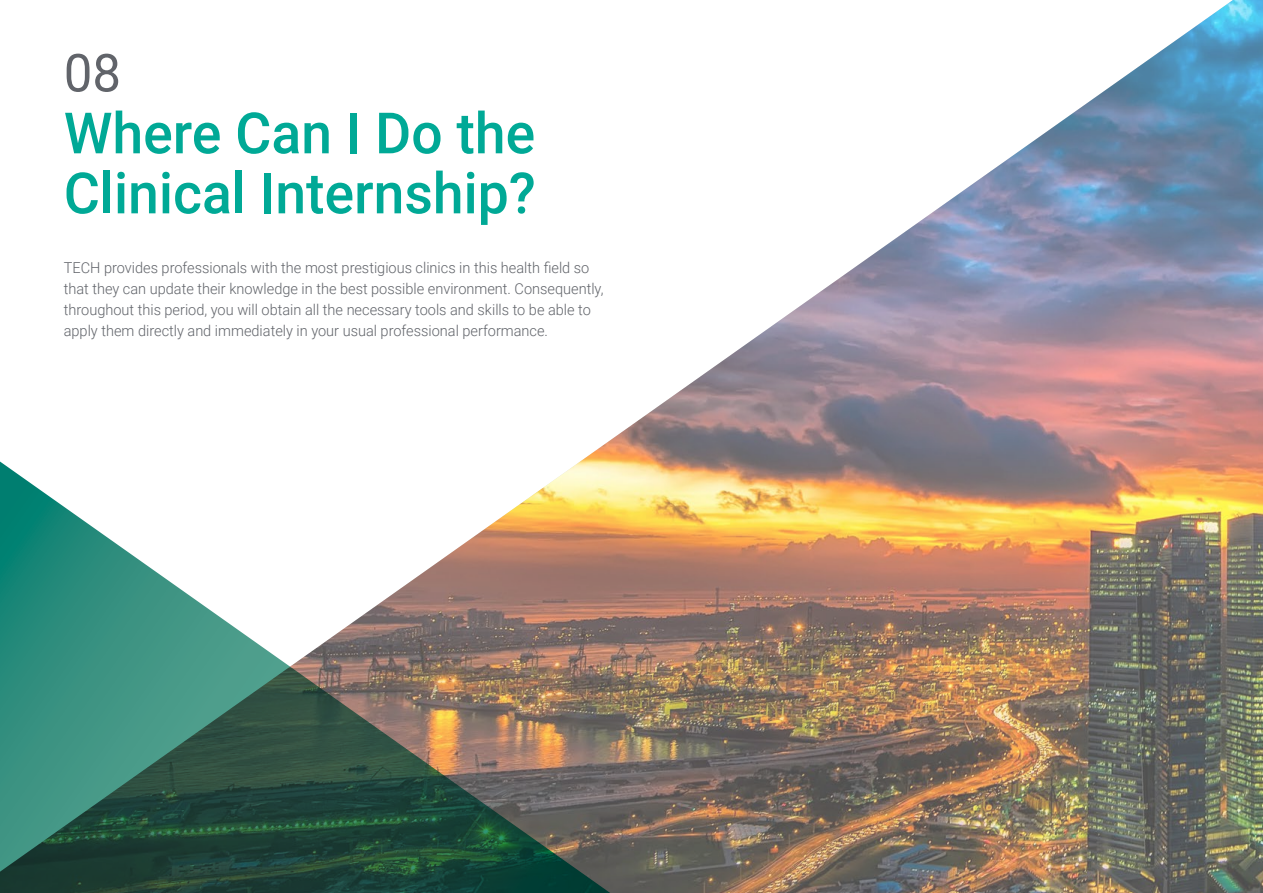
<style>
.page{position:relative;width:1263px;height:893px;background:#fff}
.page>*{position:absolute;margin:0;border:0;box-sizing:border-box;transform-origin:0 0}
.t1{font:500 57px/60px "Roboto";color:#00a996}
.t2{font:52.5px "Roboto";color:#61646a}
.t3{font:300 15px/21px "Roboto";color:#61646a}
</style>
<div class="page">
<img style="left:602px;top:0;width:661px;height:893px">
<svg style="left:0;top:446px;width:640px;height:447px"></svg>
<h2 class="t2" style="left:64px;top:36px;width:59px">08</h2>
<h1 class="t1" style="left:64px;top:101px;width:473px">Where Can I Do the<br>Clinical Internship?</h1>
<p class="t3" style="left:64px;top:256px;width:541px">TECH provides professionals with the most prestigious clinics in this health field so that they can update their knowledge in the best possible environment. Consequently, throughout this period, you will obtain all the necessary tools and skills to be able to apply them directly and immediately in your usual professional performance.</p>
</div>
